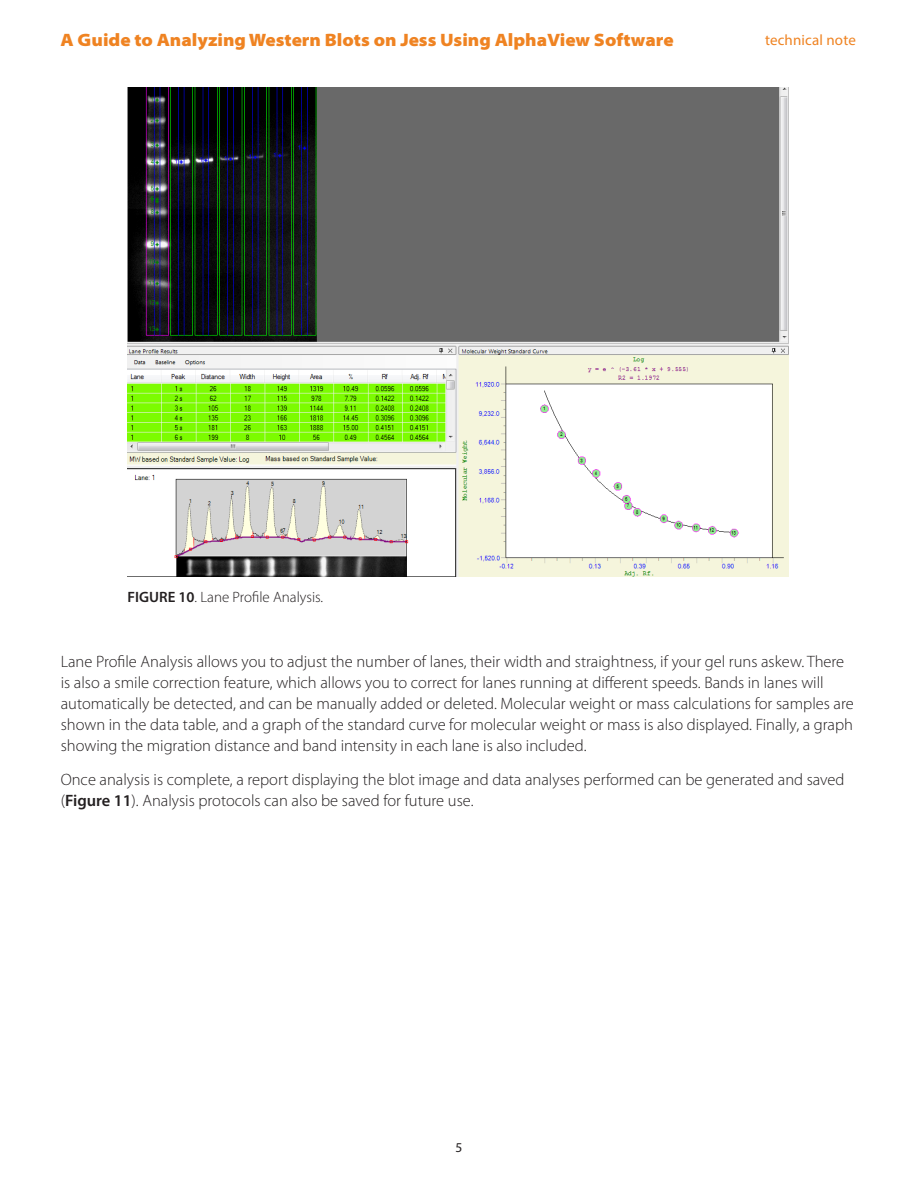
<style>
.page{position:relative;width:918px;height:1188px;background:#fff}
.page>*{position:absolute;margin:0;border:0;box-sizing:border-box;transform-origin:0 0}
.running_header{font:900 semi-expanded 18px "Myriad Pro";color:#ef8322}
.body{font:300 16.5px/21px "Myriad Pro";color:#231f20}
.body-2{font:300 15px "Myriad Pro";color:#231f20}
.eyebrow_text{font:15px "Myriad Pro";letter-spacing:.01em;color:#ef8322}
.t1{font:13.5px "Myriad Pro";color:#231f20}
.s1{font-weight:600}
</style>
<div class="page">
<img style="left:128px;top:88px;width:661px;height:488px">
<p class="running_header" style="left:60px;top:28px;width:615px">A Guide to Analyzing Western Blots on Jess Using AlphaView Software</p>
<p class="eyebrow_text" style="left:765px;top:31px;width:92px">technical note</p>
<p class="body-2" style="left:128px;top:589px;width:197px"><span class="s1">FIGURE 10</span>. Lane Profile Analysis.</p>
<p class="body" style="left:61px;top:651px;width:795px">Lane Profile Analysis allows you to adjust the number of lanes, their width and straightness, if your gel runs askew. There is also a smile correction feature, which allows you to correct for lanes running at different speeds. Bands in lanes will automatically be detected, and can be manually added or deleted. Molecular weight or mass calculations for samples are shown in the data table, and a graph of the standard curve for molecular weight or mass is also displayed. Finally, a graph showing the migration distance and band intensity in each lane is also included.</p>
<p class="body" style="left:61px;top:770px;width:785px">Once analysis is complete, a report displaying the blot image and data analyses performed can be generated and saved (<span class="s1">Figure 11</span>). Analysis protocols can also be saved for future use.</p>
<p class="t1" style="left:456px;top:1139px;width:8px">5</p>
</div>
